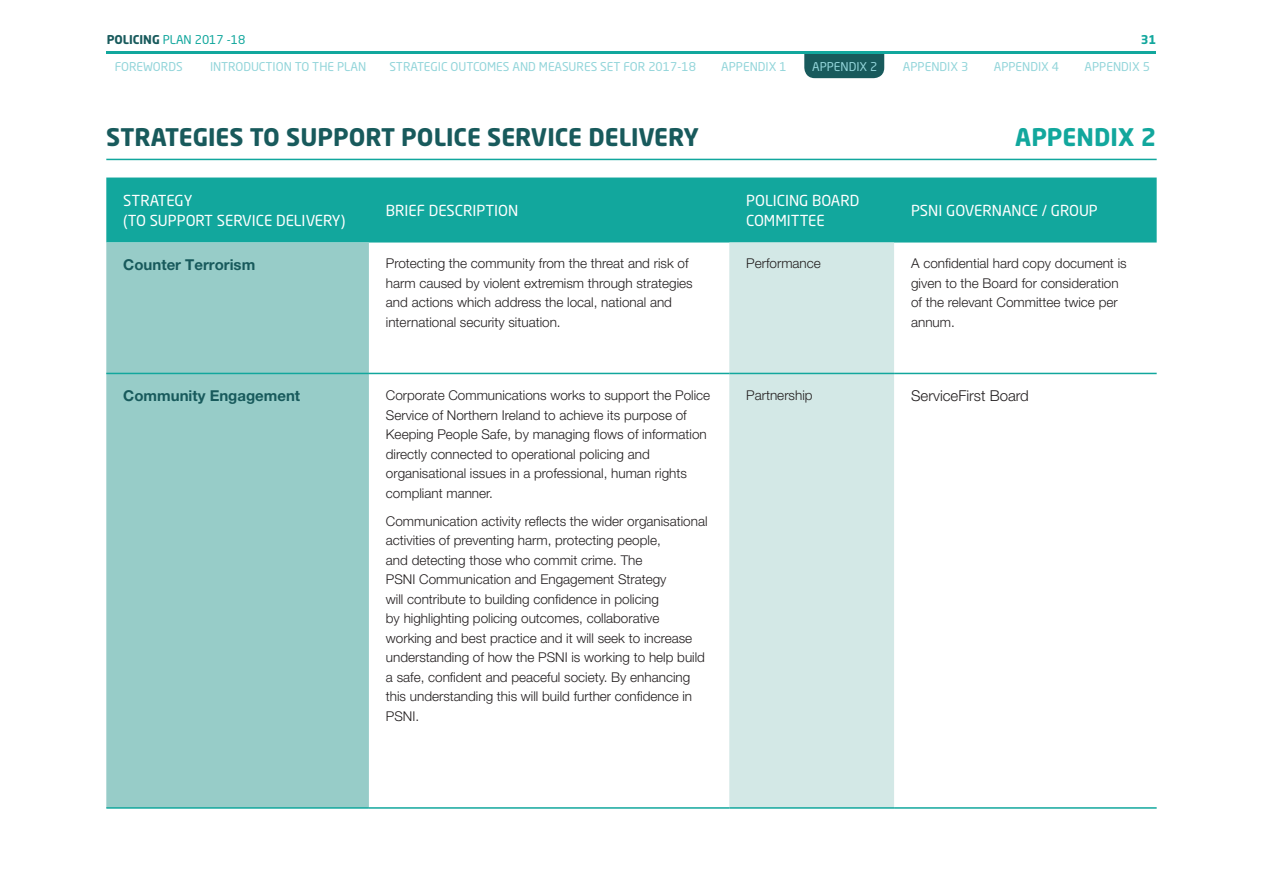
<style>
.page{position:relative;width:1263px;height:893px;background:#fff}
.page>*{position:absolute;margin:0;border:0;box-sizing:border-box;transform-origin:0 0}
._4_0_Head{font:700 24px "Neo Sans Std";color:#185a5c}
._4_0_Head-2{font:700 24px "Neo Sans Std";color:#12a79d}
._3_0_Sub_Head{font:15px/19.5px "Neo Sans Std";color:#fff}
._1_3_Body_TABLE{font:700 15px "Helvetica Neue LT Pro";color:#185a5c}
._1_3_Body_TABLE-2{font:300 15px "Helvetica Neue LT Pro";color:#231f20}
._1_3_Body_TABLE-3{font:300 13.5px/19.5px "Helvetica Neue LT Pro";color:#231f20}
.t1{font:12px "Neo Sans Std";color:#93d5da}
.t2{font:12px "Neo Sans Std";color:#12a79d}
.t3{font:700 12px "Neo Sans Std";color:#12a79d}
.s1{font-weight:700;color:#185a5c}
</style>
<div class="page">
<div style="left:804px;top:54px;width:80px;height:24px;background:#185a5c"></div>
<hr style="left:107px;top:52px;width:1049px;height:2px;background:#12a79d">
<div style="left:106px;top:178px;width:1051px;height:65px;background:#12a79d"></div>
<div style="left:106px;top:243px;width:263px;height:564px;background:#97ccc8"></div>
<div style="left:729px;top:243px;width:165px;height:564px;background:#d3e8e6"></div>
<hr style="left:106px;top:373px;width:263px;height:1px;background:#12a79d">
<hr style="left:369px;top:373px;width:360px;height:1px;background:#12a79d">
<hr style="left:729px;top:373px;width:165px;height:1px;background:#12a79d">
<hr style="left:894px;top:373px;width:263px;height:1px;background:#12a79d">
<hr style="left:106px;top:807px;width:263px;height:2px;background:#12a79d">
<hr style="left:369px;top:807px;width:360px;height:2px;background:#12a79d">
<hr style="left:729px;top:807px;width:165px;height:2px;background:#12a79d">
<hr style="left:894px;top:807px;width:263px;height:2px;background:#12a79d">
<hr style="left:106px;top:159px;width:1051px;height:1px;background:#12a79d">
<p class="t2" style="left:107px;top:33px;width:140px"><span class="s1">POLICING</span> PLAN 2017 -18</p>
<p class="t3" style="left:1141px;top:32px;width:17px">31</p>
<p class="t1" style="left:115px;top:59px;width:69px">FOREWORDS</p>
<p class="t1" style="left:210px;top:59px;width:158px">INTRODUCTION TO THE PLAN</p>
<p class="t1" style="left:389px;top:59px;width:308px">STRATEGIC OUTCOMES AND MEASURES SET FOR 2017-18</p>
<p class="t1" style="left:721px;top:59px;width:67px">APPENDIX 1</p>
<p class="t1" style="left:812px;top:59px;width:67px">APPENDIX 2</p>
<p class="t1" style="left:903px;top:59px;width:67px">APPENDIX 3</p>
<p class="t1" style="left:994px;top:59px;width:67px">APPENDIX 4</p>
<p class="t1" style="left:1084px;top:59px;width:67px">APPENDIX 5</p>
<p class="_4_0_Head" style="left:106px;top:122px;width:594px">STRATEGIES TO SUPPORT POLICE SERVICE DELIVERY</p>
<p class="_4_0_Head-2" style="left:1015px;top:122px;width:143px">APPENDIX 2</p>
<p class="_3_0_Sub_Head" style="left:123px;top:191px;width:223px">STRATEGY<br>(TO SUPPORT SERVICE DELIVERY)</p>
<p class="_3_0_Sub_Head" style="left:386px;top:200px;width:134px">BRIEF DESCRIPTION</p>
<p class="_3_0_Sub_Head" style="left:746px;top:191px;width:115px">POLICING BOARD<br>COMMITTEE</p>
<p class="_3_0_Sub_Head" style="left:911px;top:200px;width:188px">PSNI GOVERNANCE / GROUP</p>
<p class="_1_3_Body_TABLE" style="left:123px;top:255px;width:133px">Counter Terrorism</p>
<p class="_1_3_Body_TABLE-3" style="left:386px;top:254px;width:308px">Protecting the community from the threat and risk of harm caused by violent extremism through strategies and actions which address the local, national and international security situation.</p>
<p class="_1_3_Body_TABLE-3" style="left:746px;top:254px;width:76px">Performance</p>
<p class="_1_3_Body_TABLE-3" style="left:911px;top:254px;width:217px">A confidential hard copy document is given to the Board for consideration of the relevant Committee twice per annum.</p>
<p class="_1_3_Body_TABLE" style="left:123px;top:387px;width:178px">Community Engagement</p>
<p class="_1_3_Body_TABLE-3" style="left:386px;top:385px;width:326px">Corporate Communications works to support the Police Service of Northern Ireland to achieve its purpose of Keeping People Safe, by managing flows of information directly connected to operational policing and organisational issues in a professional, human rights compliant manner.</p>
<p class="_1_3_Body_TABLE-3" style="left:386px;top:511px;width:323px">Communication activity reflects the wider organisational activities of preventing harm, protecting people,<br>and detecting those who commit crime. The<br>PSNI Communication and Engagement Strategy<br>will contribute to building confidence in policing<br>by highlighting policing outcomes, collaborative working and best practice and it will seek to increase understanding of how the PSNI is working to help build a safe, confident and peaceful society. By enhancing this understanding this will build further confidence in PSNI.</p>
<p class="_1_3_Body_TABLE-3" style="left:746px;top:385px;width:68px">Partnership</p>
<p class="_1_3_Body_TABLE-2" style="left:911px;top:387px;width:119px">ServiceFirst Board</p>
</div>
